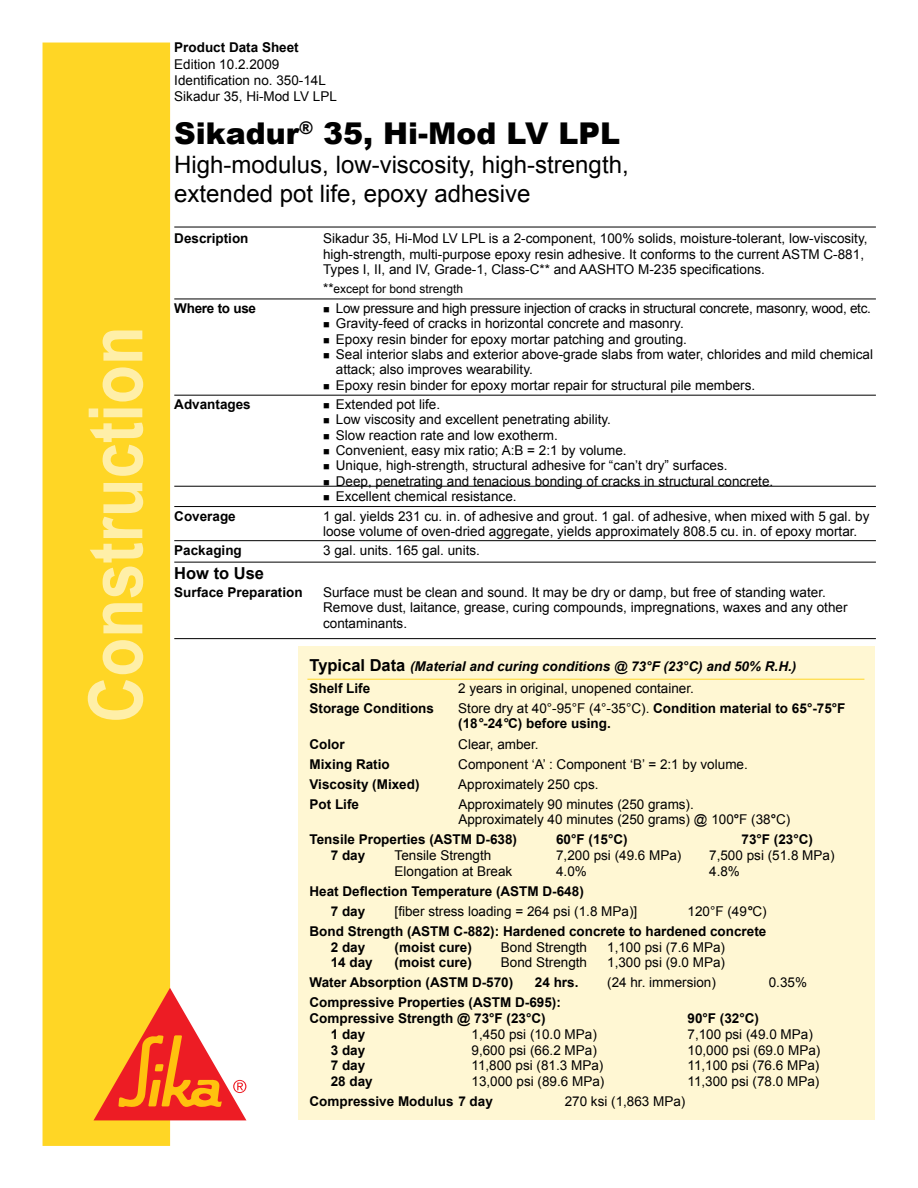
<style>
.page{position:relative;width:918px;height:1188px;background:#fff}
.page>*{position:absolute;margin:0;border:0;box-sizing:border-box;transform-origin:0 0}
.t1{font:700 75px "Arial";color:#ffefa8;scale:.85 1}
.t2{font:900 30px "Arial";color:#000}
.t3{font:24px/28.8px "Arial";color:#000}
.t4{font:700 16.5px "Arial";color:#000}
.t5{font:13.5px/15.3px "Arial";color:#000}
.t6{font:700 13.5px/15.8px "Arial";color:#000}
.t7{font:13.5px "Arial";letter-spacing:-.02em;color:#000}
.t8{font:italic 700 13.5px/22.2px "Arial";color:#000}
.t9{font:700 13.5px "Arial";letter-spacing:-.02em;color:#000}
.t10{font:12px "Arial";color:#000}
.s1{font-size:13.5px}
.s2{font-style:normal;font-size:16.5px}
.s3{font-style:normal}
.s4{font-weight:400}
.s5{font-style:italic}
.s6{font-weight:700}
</style>
<div class="page">
<div style="left:43px;top:43px;width:127px;height:1103px;background:#ffd625"></div>
<svg style="left:94px;top:988px;width:152px;height:132px"></svg>
<hr style="left:174px;top:227px;width:702px;height:1px;background:#000">
<div style="left:298px;top:646px;width:577px;height:474px;background:#fff7d3"></div>
<hr style="left:307px;top:679px;width:557px;height:1px;background:#ffd625">
<hr style="left:174px;top:299px;width:702px;height:1px;background:#000">
<hr style="left:174px;top:395px;width:702px;height:1px;background:#000">
<hr style="left:174px;top:486px;width:702px;height:1px;background:#000">
<hr style="left:174px;top:506px;width:702px;height:1px;background:#000">
<hr style="left:174px;top:540px;width:702px;height:1px;background:#000">
<hr style="left:174px;top:562px;width:702px;height:1px;background:#000">
<hr style="left:174px;top:638px;width:702px;height:1px;background:#000">
<h1 class="t1" style="left:67px;top:723px;width:468px;rotate:-90deg">Construction</h1>
<p class="t6" style="left:174px;top:40px;width:126px">Product Data Sheet</p>
<p class="t5" style="left:174px;top:56px;width:164px;line-height:16.2px">Edition 10.2.2009<br>Identification no. 350-14L<br>Sikadur 35, Hi-Mod LV LPL</p>
<h2 class="t2" style="left:174px;top:111px;width:447px">Sikadur<sup>®</sup> 35, Hi-Mod LV LPL</h2>
<h3 class="t3" style="left:174px;top:150px;width:456px">High-modulus, low-viscosity, high-strength, extended pot life, epoxy adhesive</h3>
<p class="t6" style="left:174px;top:231px;width:76px">Description</p>
<p class="t5" style="left:323px;top:231px;width:546px">Sikadur 35, Hi-Mod LV LPL is a 2-component, 100% solids, moisture-tolerant, low-viscosity, high-strength, multi-purpose epoxy resin adhesive. It conforms to the current ASTM C-881,<br>Types I, II, and IV, Grade-1, Class-C** and AASHTO M-235 specifications.</p>
<p class="t10" style="left:323px;top:281px;width:141px"><span class="s1">**</span>except for bond strength</p>
<p class="t9" style="left:174px;top:299px;width:83px">Where to use</p>
<p class="t7" style="left:323px;top:299px;width:549px">■ Low pressure and high pressure injection of cracks in structural concrete, masonry, wood, etc.</p>
<p class="t5" style="left:323px;top:316px;width:362px">■ Gravity-feed of cracks in horizontal concrete and masonry.</p>
<p class="t5" style="left:323px;top:331px;width:365px">■ Epoxy resin binder for epoxy mortar patching and grouting.</p>
<p class="t5" style="left:336px;top:347px;width:539px;text-indent:-13px">■ Seal interior slabs and exterior above-grade slabs from water, chlorides and mild chemical attack; also improves wearability.</p>
<p class="t5" style="left:323px;top:377px;width:434px">■ Epoxy resin binder for epoxy mortar repair for structural pile members.</p>
<p class="t6" style="left:174px;top:397px;width:78px">Advantages</p>
<p class="t5" style="left:323px;top:397px;width:119px">■ Extended pot life.</p>
<p class="t5" style="left:323px;top:412px;width:289px">■ Low viscosity and excellent penetrating ability.</p>
<p class="t5" style="left:323px;top:427px;width:236px">■ Slow reaction rate and low exotherm.</p>
<p class="t5" style="left:323px;top:443px;width:305px">■ Convenient, easy mix ratio; A:B = 2:1 by volume.</p>
<p class="t5" style="left:323px;top:458px;width:406px">■ Unique, high-strength, structural adhesive for “can’t dry” surfaces.</p>
<p class="t5" style="left:323px;top:473px;width:452px">■ Deep, penetrating and tenacious bonding of cracks in structural concrete.</p>
<p class="t5" style="left:323px;top:489px;width:195px">■ Excellent chemical resistance.</p>
<p class="t6" style="left:174px;top:508px;width:63px">Coverage</p>
<p class="t5" style="left:323px;top:508px;width:548px">1 gal. yields 231 cu. in. of adhesive and grout. 1 gal. of adhesive, when mixed with 5 gal. by loose volume of oven-dried aggregate, yields approximately 808.5 cu. in. of epoxy mortar.</p>
<p class="t6" style="left:174px;top:543px;width:69px">Packaging</p>
<p class="t5" style="left:323px;top:543px;width:158px">3 gal. units. 165 gal. units.</p>
<p class="t4" style="left:174px;top:562px;width:91px">How to Use</p>
<p class="t6" style="left:174px;top:584px;width:130px">Surface Preparation</p>
<p class="t5" style="left:323px;top:584px;width:526px">Surface must be clean and sound. It may be dry or damp, but free of standing water.<br>Remove dust, laitance, grease, curing compounds, impregnations, waxes and any other contaminants.</p>
<p class="t8" style="left:310px;top:655px;width:488px"><span class="s2">Typical Data</span> (Material and curing conditions @ 73°F (23°C) and 50% R.H.)<br><span class="s3">Shelf Life</span></p>
<p class="t5" style="left:458px;top:680px;width:237px">2 years in original, unopened container.</p>
<p class="t6" style="left:310px;top:701px;width:126px">Storage Conditions</p>
<p class="t6" style="left:458px;top:701px;width:389px"><span class="s4">Store dry at 40°-95°F (4°-35°C).</span> Condition material to 65°-75°F (18<span class="s5">°</span>-24<span class="s5">°</span>C) before using.</p>
<p class="t6" style="left:310px;top:736px;width:37px">Color</p>
<p class="t5" style="left:458px;top:736px;width:82px">Clear, amber.</p>
<p class="t6" style="left:310px;top:756px;width:82px">Mixing Ratio</p>
<p class="t5" style="left:458px;top:756px;width:291px">Component ‘A’ : Component ‘B’ = 2:1 by volume.</p>
<p class="t6" style="left:310px;top:776px;width:112px">Viscosity (Mixed)</p>
<p class="t5" style="left:458px;top:776px;width:142px">Approximately 250 cps.</p>
<p class="t6" style="left:310px;top:796px;width:51px">Pot Life</p>
<p class="t5" style="left:458px;top:796px;width:334px;line-height:15.8px">Approximately 90 minutes (250 grams).<br>Approximately 40 minutes (250 grams) @ 100<span class="s6">°</span>F (38<span class="s6">°</span>C)</p>
<p class="t6" style="left:310px;top:832px;width:209px">Tensile Properties (ASTM D-638)</p>
<p class="t6" style="left:556px;top:832px;width:73px">60°F (15°C)</p>
<p class="t6" style="left:742px;top:832px;width:73px">73°F (23°C)</p>
<p class="t6" style="left:331px;top:848px;width:36px">7 day</p>
<p class="t5" style="left:395px;top:848px;width:98px">Tensile Strength</p>
<p class="t5" style="left:556px;top:848px;width:127px">7,200 psi (49.6 MPa)</p>
<p class="t5" style="left:709px;top:848px;width:127px">7,500 psi (51.8 MPa)</p>
<p class="t5" style="left:395px;top:864px;width:119px">Elongation at Break</p>
<p class="t5" style="left:556px;top:864px;width:32px">4.0%</p>
<p class="t5" style="left:709px;top:864px;width:32px">4.8%</p>
<p class="t6" style="left:331px;top:882px;width:255px;line-height:20px;text-indent:-21px">Heat Deflection Temperature (ASTM D-648)<br>7 day</p>
<p class="t6" style="left:310px;top:902px;width:459px;line-height:20px;text-align:right"><span class="s4">120°F (49</span><span class="s5">°</span><span class="s4">C)<br></span>Bond Strength (ASTM C-882): Hardened concrete to hardened concrete</p>
<p class="t6" style="left:331px;top:940px;width:36px">2 day</p>
<p class="t6" style="left:395px;top:940px;width:79px">(moist cure)</p>
<p class="t5" style="left:501px;top:939px;width:88px">Bond Strength</p>
<p class="t5" style="left:607px;top:939px;width:119px">1,100 psi (7.6 MPa)</p>
<p class="t6" style="left:331px;top:955px;width:44px">14 day</p>
<p class="t6" style="left:395px;top:955px;width:79px">(moist cure)</p>
<p class="t5" style="left:501px;top:955px;width:88px">Bond Strength</p>
<p class="t5" style="left:607px;top:955px;width:119px">1,300 psi (9.0 MPa)</p>
<p class="t6" style="left:310px;top:975px;width:205px">Water Absorption (ASTM D-570)</p>
<p class="t6" style="left:535px;top:975px;width:45px">24 hrs.</p>
<p class="t5" style="left:607px;top:975px;width:110px">(24 hr. immersion)</p>
<p class="t5" style="left:769px;top:975px;width:40px">0.35%</p>
<p class="t6" style="left:310px;top:995px;width:253px">Compressive Properties (ASTM D-695):<br>Compressive Strength @ 73°F (23°C)</p>
<p class="t5" style="left:395px;top:904px;width:244px">[fiber stress loading = 264 psi (1.8 MPa)]</p>
<p class="t6" style="left:688px;top:1011px;width:73px">90°F (32°C)</p>
<p class="t6" style="left:331px;top:1027px;width:36px">1 day</p>
<p class="t5" style="left:472px;top:1027px;width:127px">1,450 psi (10.0 MPa)</p>
<p class="t5" style="left:688px;top:1027px;width:127px">7,100 psi (49.0 MPa)</p>
<p class="t6" style="left:331px;top:1043px;width:36px">3 day</p>
<p class="t5" style="left:472px;top:1042px;width:127px">9,600 psi (66.2 MPa)</p>
<p class="t5" style="left:688px;top:1042px;width:134px">10,000 psi (69.0 MPa)</p>
<p class="t6" style="left:331px;top:1058px;width:36px">7 day</p>
<p class="t5" style="left:472px;top:1058px;width:133px">11,800 psi (81.3 MPa)</p>
<p class="t5" style="left:688px;top:1058px;width:133px">11,100 psi (76.6 MPa)</p>
<p class="t6" style="left:331px;top:1074px;width:44px">28 day</p>
<p class="t5" style="left:472px;top:1074px;width:134px">13,000 psi (89.6 MPa)</p>
<p class="t5" style="left:688px;top:1074px;width:133px">11,300 psi (78.0 MPa)</p>
<p class="t6" style="left:310px;top:1094px;width:185px">Compressive Modulus 7 day</p>
<p class="t5" style="left:565px;top:1094px;width:122px">270 ksi (1,863 MPa)</p>
</div>
